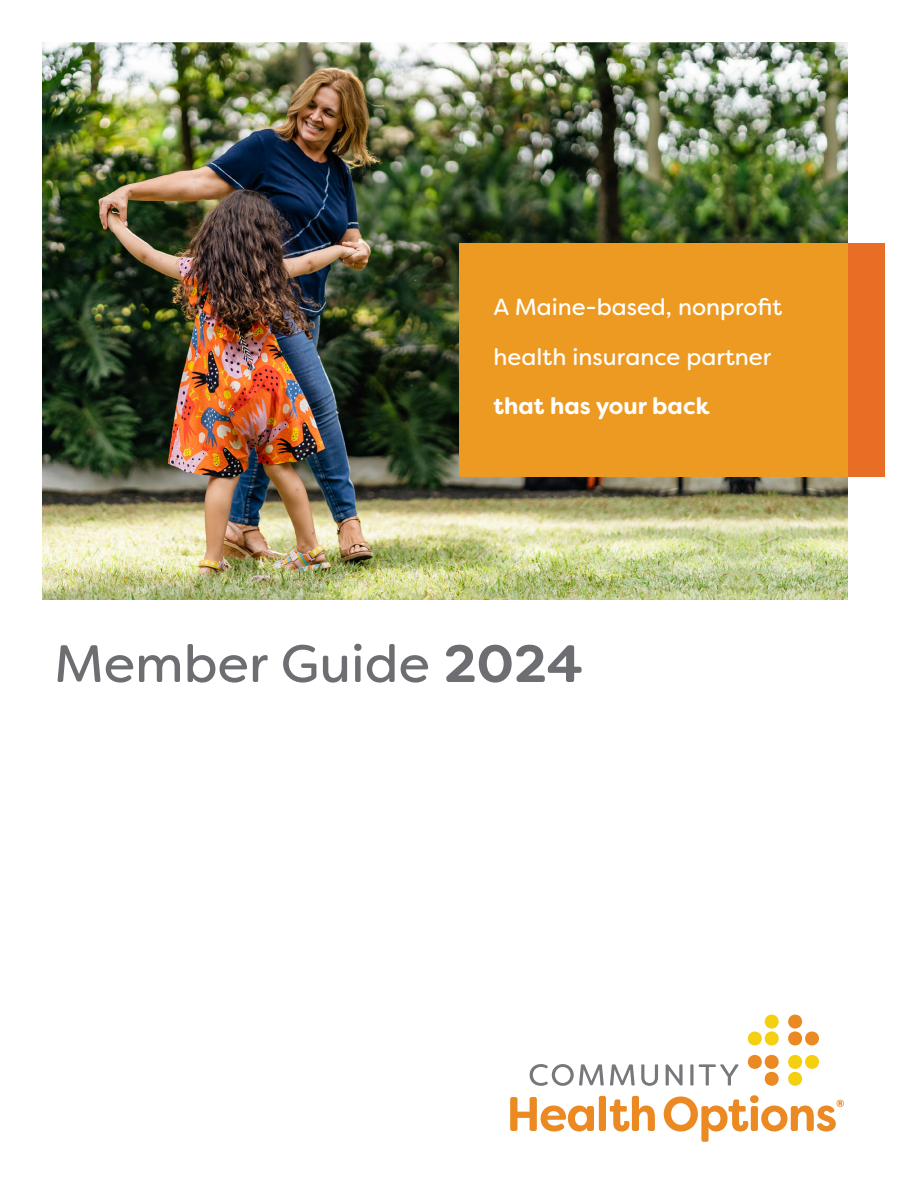
<style>
.page{position:relative;width:918px;height:1188px;background:#fff}
.page>*{position:absolute;margin:0;border:0;box-sizing:border-box;transform-origin:0 0}
.t1{font:52.5px "Filson Soft";color:#6d6e71}
.t2{font:23.25px/49.5px "Filson Soft";color:#fff}
.t3{font:700 23.25px "Filson Soft";color:#fff}
.s1{font-weight:700}
</style>
<div class="page">
<img style="left:774px;top:43px;width:74px;height:557px">
<svg style="left:530px;top:1064px;width:209px;height:22px"></svg>
<svg style="left:747px;top:1054px;width:32px;height:32px"></svg>
<svg style="left:788px;top:1015px;width:31px;height:31px"></svg>
<svg style="left:747px;top:1015px;width:32px;height:31px"></svg>
<svg style="left:788px;top:1054px;width:31px;height:32px"></svg>
<svg style="left:510px;top:1095px;width:334px;height:47px"></svg>
<img style="left:42px;top:43px;width:732px;height:557px">
<div style="left:848px;top:243px;width:37px;height:234px;background:#e86e25"></div>
<div style="left:459px;top:243px;width:388px;height:234px;background:#ed9a22"></div>
<p class="t2" style="left:494px;top:282px;width:290px">A Maine-based, nonprofit health insurance partner</p>
<p class="t3" style="left:494px;top:391px;width:218px">that has your back</p>
<h1 class="t1" style="left:54px;top:630px;width:530px">Member Guide <span class="s1">2024</span></h1>
</div>
